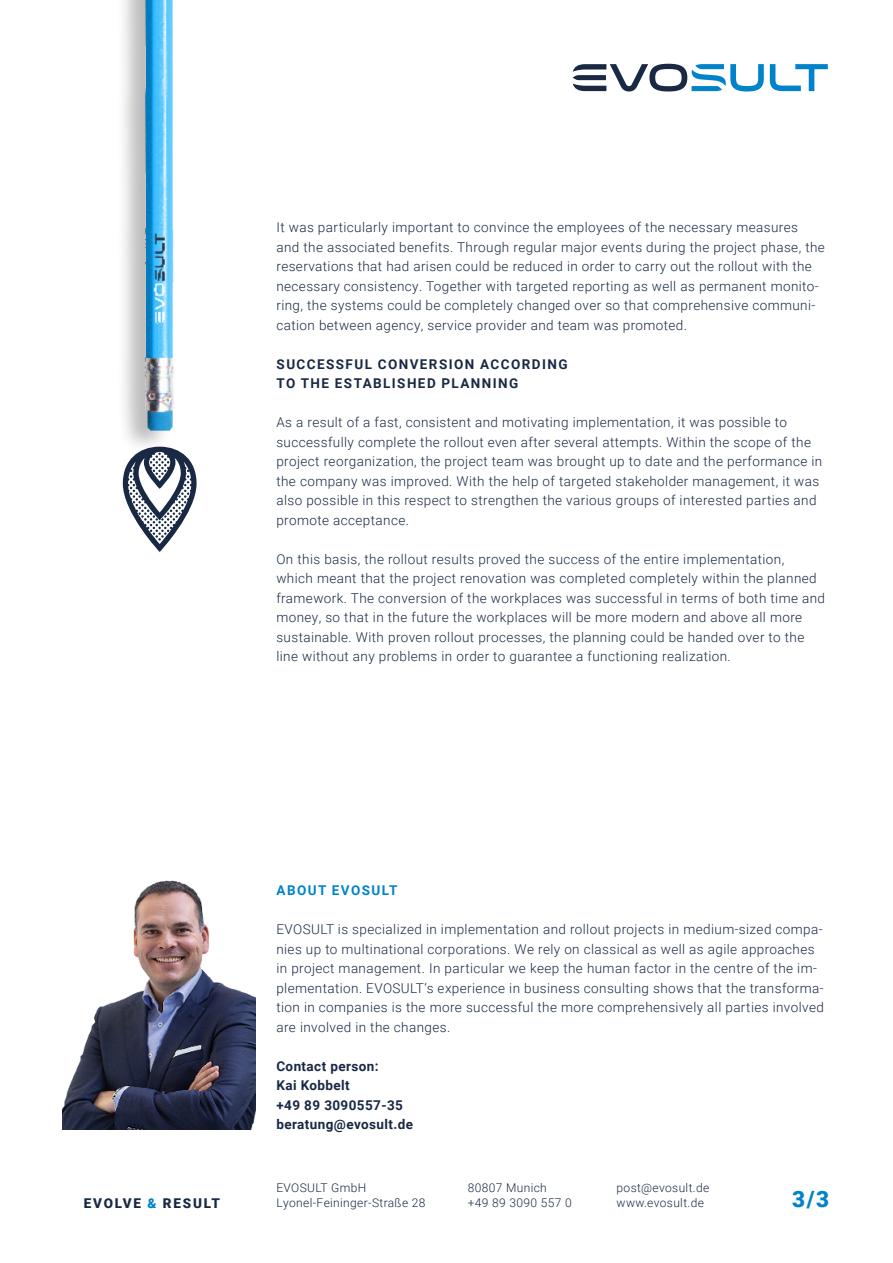
<style>
.page{position:relative;width:893px;height:1263px;background:#fff}
.page>*{position:absolute;margin:0;border:0;box-sizing:border-box;transform-origin:0 0}
.Headline{font:900 22.5px "Roboto";color:#0083ca}
.Copy{font:300 13.5px/19.5px "Roboto";letter-spacing:.03em;color:#192944}
.Copy-2{font:700 13.5px "Roboto";letter-spacing:.03em;color:#192944}
.Zwischenhead{font:700 13.5px/19.5px "Roboto";letter-spacing:.105em;color:#192944}
.t1{font:900 13.5px "Roboto";letter-spacing:.135em;color:#192944}
.Zwischenhead-2{font:700 13.5px "Roboto";letter-spacing:.105em;color:#0083ca}
.t2{font:300 12px "Roboto";letter-spacing:.03em;color:#192944}
.s1{color:#0083ca}
</style>
<div class="page">
<svg style="left:770px;top:64px;width:58px;height:27px"></svg>
<svg style="left:573px;top:64px;width:191px;height:27px"></svg>
<img style="left:122px;top:0;width:52px;height:487px">
<svg style="left:123px;top:447px;width:74px;height:105px"></svg>
<img style="left:63px;top:880px;width:192px;height:249px">
<p class="Copy" style="left:276px;top:217px;width:550px">It was particularly important to convince the employees of the necessary measures<br>and the associated benefits. Through regular major events during the project phase, the reservations that had arisen could be reduced in order to carry out the rollout with the necessary consistency. Together with targeted reporting as well as permanent monito&shy;ring, the systems could be completely changed over so that comprehensive communi&shy;cation between agency, service provider and team was promoted.</p>
<p class="Zwischenhead" style="left:277px;top:354px;width:292px">SUCCESSFUL CONVERSION ACCORDING<br>TO THE ESTABLISHED PLANNING</p>
<p class="Copy" style="left:276px;top:412px;width:547px">As a result of a fast, consistent and motivating implementation, it was possible to successfully complete the rollout even after several attempts. Within the scope of the project reorganization, the project team was brought up to date and the performance in the company was improved. With the help of targeted stakeholder management, it was also possible in this respect to strengthen the various groups of interested parties and promote acceptance.</p>
<p class="Copy" style="left:276px;top:549px;width:550px">On this basis, the rollout results proved the success of the entire implementation,<br>which meant that the project renovation was completed completely within the planned framework. The conversion of the workplaces was successful in terms of both time and money, so that in the future the workplaces will be more modern and above all more sustainable. With proven rollout processes, the planning could be handed over to the line without any problems in order to guarantee a functioning realization.</p>
<p class="Zwischenhead-2" style="left:277px;top:881px;width:122px">ABOUT EVOSULT</p>
<p class="Copy" style="left:276px;top:919px;width:549px">EVOSULT is specialized in implementation and rollout projects in medium-sized compa&shy;nies up to multinational corporations. We rely on classical as well as agile approaches in project management. In particular we keep the human factor in the centre of the im&shy;plementation. EVOSULT‘s experience in business consulting shows that the transforma&shy;tion in companies is the more successful the more comprehensively all parties involved are involved in the changes.</p>
<p class="Copy-2" style="left:276px;top:1056px;width:104px">Contact person:</p>
<p class="Copy-2" style="left:276px;top:1076px;width:75px">Kai Kobbelt</p>
<p class="Copy-2" style="left:276px;top:1095px;width:128px">+49 89 3090557-35</p>
<p class="Copy-2" style="left:276px;top:1115px;width:138px">beratung@evosult.de</p>
<p class="t2" style="left:276px;top:1179px;width:91px">EVOSULT GmbH</p>
<p class="t2" style="left:276px;top:1194px;width:151px">Lyonel-Feininger-Straße 28</p>
<p class="t2" style="left:468px;top:1179px;width:81px">80807 Munich</p>
<p class="t2" style="left:468px;top:1194px;width:105px">+49 89 3090 557 0</p>
<p class="t2" style="left:617px;top:1179px;width:94px">post@evosult.de</p>
<p class="t2" style="left:617px;top:1194px;width:89px">www.evosult.de</p>
<p class="t1" style="left:84px;top:1193px;width:138px">EVOLVE <span class="s1">&amp;</span> RESULT</p>
<p class="Headline" style="left:792px;top:1183px;width:39px">3/3</p>
</div>
